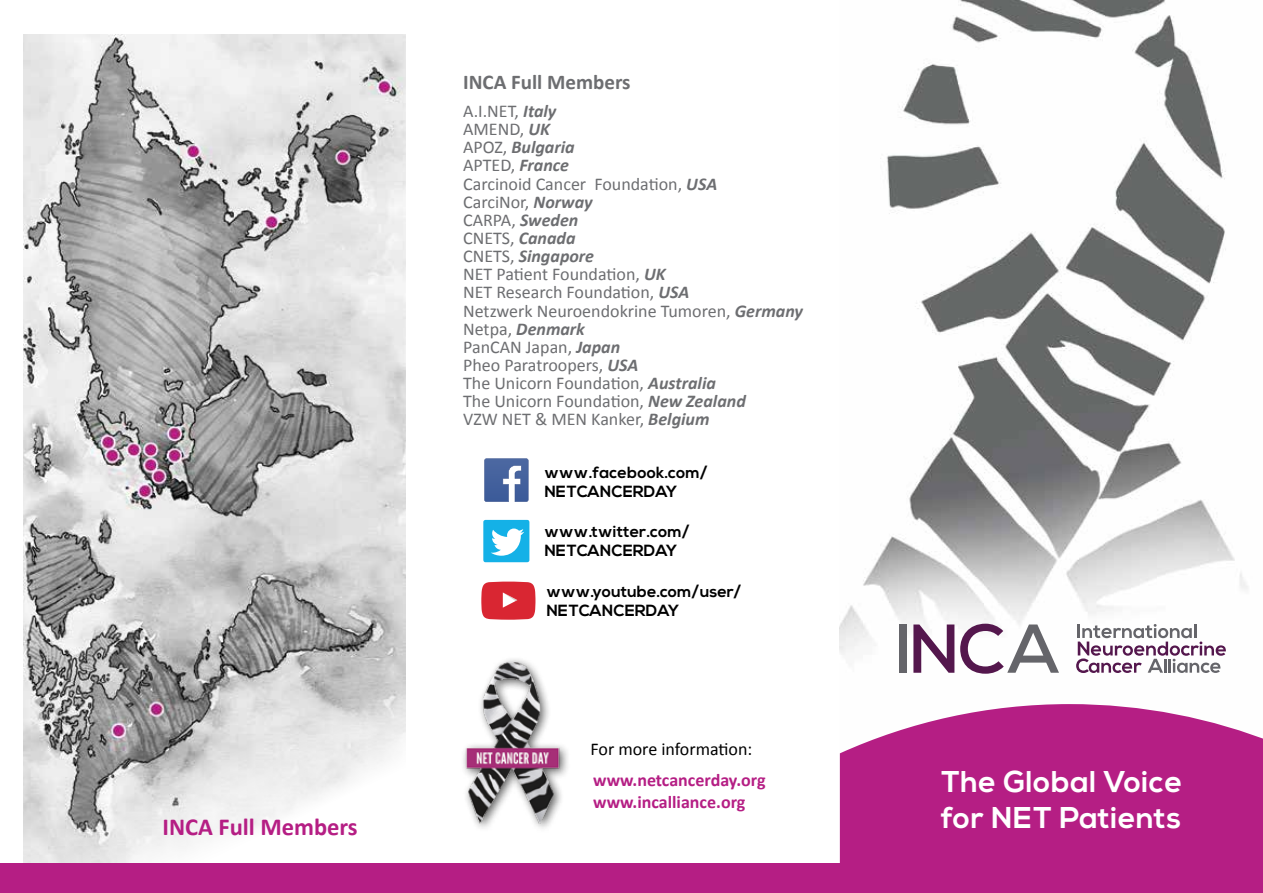
<style>
.page{position:relative;width:1263px;height:893px;background:#fff}
.page>*{position:absolute;margin:0;border:0;box-sizing:border-box;transform-origin:0 0}
.t1{font:700 30px/36px "Nexa";letter-spacing:.02em;color:#fff}
.t2{font:700 24.45px "Calibri";color:#b51e84}
.t3{font:700 21px "Calibri";color:#6d6e71}
.t4{font:18px/18.1px "Calibri";color:#6d6e71}
.t5{font:700 18px/21.6px "Calibri";color:#b51e84}
.t6{font:18px "Calibri";color:#000}
.t7{font:700 16.2px/19.4px "Nexa";letter-spacing:.005em;color:#000}
.s1{font-weight:700;font-style:italic}
</style>
<div class="page">
<img style="left:840px;top:0;width:408px;height:673px">
<img style="left:24px;top:34px;width:381px;height:829px">
<svg style="left:839px;top:704px;width:424px;height:159px;background:#bc3490"></svg>
<img style="left:463px;top:660px;width:105px;height:165px">
<div style="left:483px;top:520px;width:46px;height:42px;background:#14b1e7;border-radius:2px"></div>
<svg style="left:491px;top:528px;width:33px;height:28px"></svg>
<svg style="left:481px;top:582px;width:54px;height:38px;background:#dc3d48"></svg>
<svg style="left:484px;top:458px;width:44px;height:44px;background:#637bad"></svg>
<div style="left:0;top:863px;width:1263px;height:30px;background:#b51e84"></div>
<svg style="left:1076px;top:623px;width:150px;height:50px"></svg>
<div style="left:899px;top:624px;width:8px;height:49px;background:#65656a"></div>
<svg style="left:913px;top:624px;width:41px;height:49px"></svg>
<svg style="left:960px;top:624px;width:99px;height:50px"></svg>
<h2 class="t2" style="left:163px;top:811px;width:197px">INCA Full Members</h2>
<p class="t3" style="left:463px;top:69px;width:169px">INCA Full Members</p>
<p class="t4" style="left:463px;top:102px;width:341px">A.I.NET, <span class="s1">Italy<br></span>AMEND, <span class="s1">UK<br></span>APOZ, <span class="s1">Bulgaria<br></span>APTED, <span class="s1">France<br></span>Carcinoid Cancer Foundation, <span class="s1">USA<br></span>CarciNor, <span class="s1">Norway<br></span>CARPA, <span class="s1">Sweden<br></span>CNETS, <span class="s1">Canada<br></span>CNETS, <span class="s1">Singapore<br></span>NET Patient Foundation, <span class="s1">UK<br></span>NET Research Foundation, <span class="s1">USA<br></span>Netzwerk Neuroendokrine Tumoren, <span class="s1">Germany<br></span>Netpa, <span class="s1">Denmark<br></span>PanCAN Japan, <span class="s1">Japan<br></span>Pheo Paratroopers, <span class="s1">USA<br></span>The Unicorn Foundation, <span class="s1">Australia<br></span>The Unicorn Foundation, <span class="s1">New Zealand<br></span>VZW NET &amp; MEN Kanker, <span class="s1">Belgium</span></p>
<p class="t7" style="left:544px;top:463px;width:165px">www.facebook.com/<br>NETCANCERDAY</p>
<p class="t7" style="left:544px;top:522px;width:147px">www.twitter.com/<br>NETCANCERDAY</p>
<p class="t7" style="left:546px;top:582px;width:196px">www.youtube.com/user/<br>NETCANCERDAY</p>
<p class="t6" style="left:590px;top:738px;width:163px">For more information:</p>
<p class="t5" style="left:593px;top:769px;width:174px">www.netcancerday.org www.incalliance.org</p>
<h1 class="t1" style="left:941px;top:765px;width:242px">The Global Voice for NET Patients</h1>
</div>
